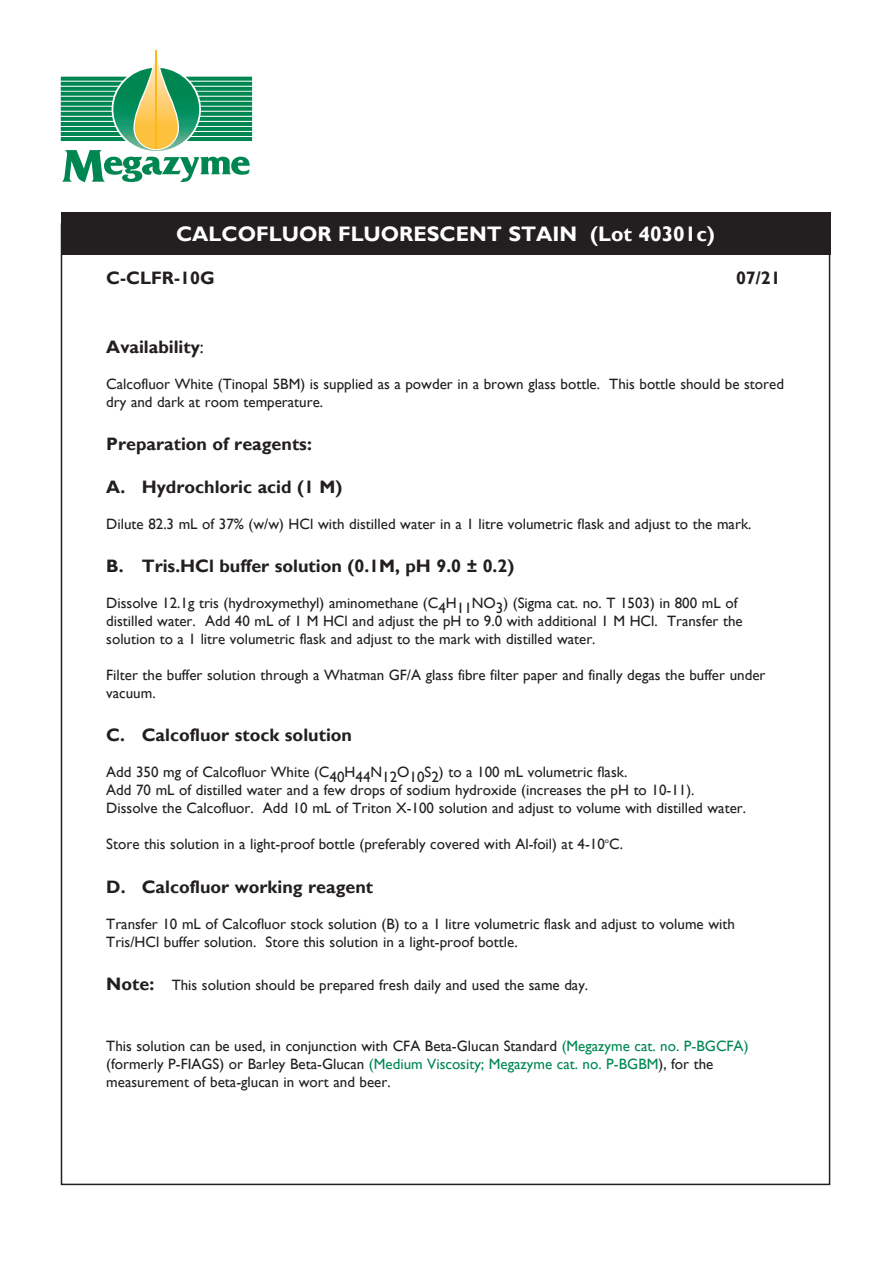
<style>
.page{position:relative;width:893px;height:1263px;background:#fff}
.page>*{position:absolute;margin:0;border:0;box-sizing:border-box;transform-origin:0 0}
.Top_of_Page_Header{font:700 21px "Gill Sans";color:#fff}
.Bodycopy{font:700 18px "Gill Sans";color:#231f20}
.Bold_Sub_Heads{font:700 18px "Gill Sans";color:#231f20}
.Bodycopy-2{font:15px/18px "Gill Sans";color:#231f20}
.s1{font-weight:400}
.s2{font-weight:700;font-size:18px}
.s3{color:#008751}
</style>
<div class="page">
<div style="left:61px;top:212px;width:769px;height:43px;background:#231f20"></div>
<svg style="left:61px;top:50px;width:191px;height:132px"></svg>
<hr style="left:156px;top:50px;width:1px;height:99px;background:#fcb814">
<p class="Top_of_Page_Header" style="left:176px;top:221px;width:540px">CALCOFLUOR FLUORESCENT STAIN (Lot 40301c)</p>
<p class="Bodycopy" style="left:106px;top:267px;width:110px">C-CLFR-10G</p>
<p class="Bodycopy" style="left:736px;top:267px;width:46px">07/21</p>
<p class="Bold_Sub_Heads" style="left:106px;top:336px;width:99px">Availability<span class="s1">:</span></p>
<p class="Bodycopy-2" style="left:106px;top:375px;width:679px">Calcofluor White (Tinopal 5BM) is supplied as a powder in a brown glass bottle. This bottle should be stored dry and dark at room temperature.</p>
<p class="Bold_Sub_Heads" style="left:106px;top:433px;width:207px">Preparation of reagents:</p>
<p class="Bodycopy" style="left:106px;top:476px;width:238px">A. Hydrochloric acid (1 M)</p>
<p class="Bodycopy-2" style="left:106px;top:515px;width:647px">Dilute 82.3 mL of 37% (w/w) HCl with distilled water in a 1 litre volumetric flask and adjust to the mark.</p>
<p class="Bodycopy" style="left:106px;top:555px;width:410px">B. Tris.HCl buffer solution (0.1M, pH 9.0 ± 0.2)</p>
<p class="Bodycopy-2" style="left:106px;top:594px;width:638px">Dissolve 12.1g tris (hydroxymethyl) aminomethane (C4H11NO3) (Sigma cat. no. T 1503) in 800 mL of distilled water. Add 40 mL of 1 M HCl and adjust the pH to 9.0 with additional 1 M HCl. Transfer the solution to a 1 litre volumetric flask and adjust to the mark with distilled water.</p>
<p class="Bodycopy-2" style="left:106px;top:666px;width:661px">Filter the buffer solution through a Whatman GF/A glass fibre filter paper and finally degas the buffer under vacuum.</p>
<p class="Bodycopy" style="left:106px;top:724px;width:247px">C. Calcofluor stock solution</p>
<p class="Bodycopy-2" style="left:106px;top:763px;width:522px">Add 350 mg of Calcofluor White (C40H44N12O10S2) to a 100 mL volumetric flask.</p>
<p class="Bodycopy-2" style="left:106px;top:781px;width:590px">Add 70 mL of distilled water and a few drops of sodium hydroxide (increases the pH to 10-11).</p>
<p class="Bodycopy-2" style="left:106px;top:799px;width:641px">Dissolve the Calcofluor. Add 10 mL of Triton X-100 solution and adjust to volume with distilled water.</p>
<p class="Bodycopy-2" style="left:106px;top:835px;width:518px">Store this solution in a light-proof bottle (preferably covered with Al-foil) at 4-10<sup>o</sup>C.</p>
<p class="Bodycopy" style="left:106px;top:876px;width:268px">D. Calcofluor working reagent</p>
<p class="Bodycopy-2" style="left:106px;top:915px;width:630px">Transfer 10 mL of Calcofluor stock solution (B) to a 1 litre volumetric flask and adjust to volume with<br>Tris/HCl buffer solution. Store this solution in a light-proof bottle.</p>
<p class="Bodycopy-2" style="left:106px;top:976px;width:483px"><span class="s2">Note:</span> This solution should be prepared fresh daily and used the same day.</p>
<p class="Bodycopy-2" style="left:106px;top:1037px;width:644px">This solution can be used, in conjunction with CFA Beta-Glucan Standard <span class="s3">(Megazyme cat. no. P-BGCFA) </span>(formerly P-FIAGS) or Barley Beta-Glucan <span class="s3">(Medium Viscosity; Megazyme cat. no. P-BGBM</span>), for the measurement of beta-glucan in wort and beer.</p>
</div>
